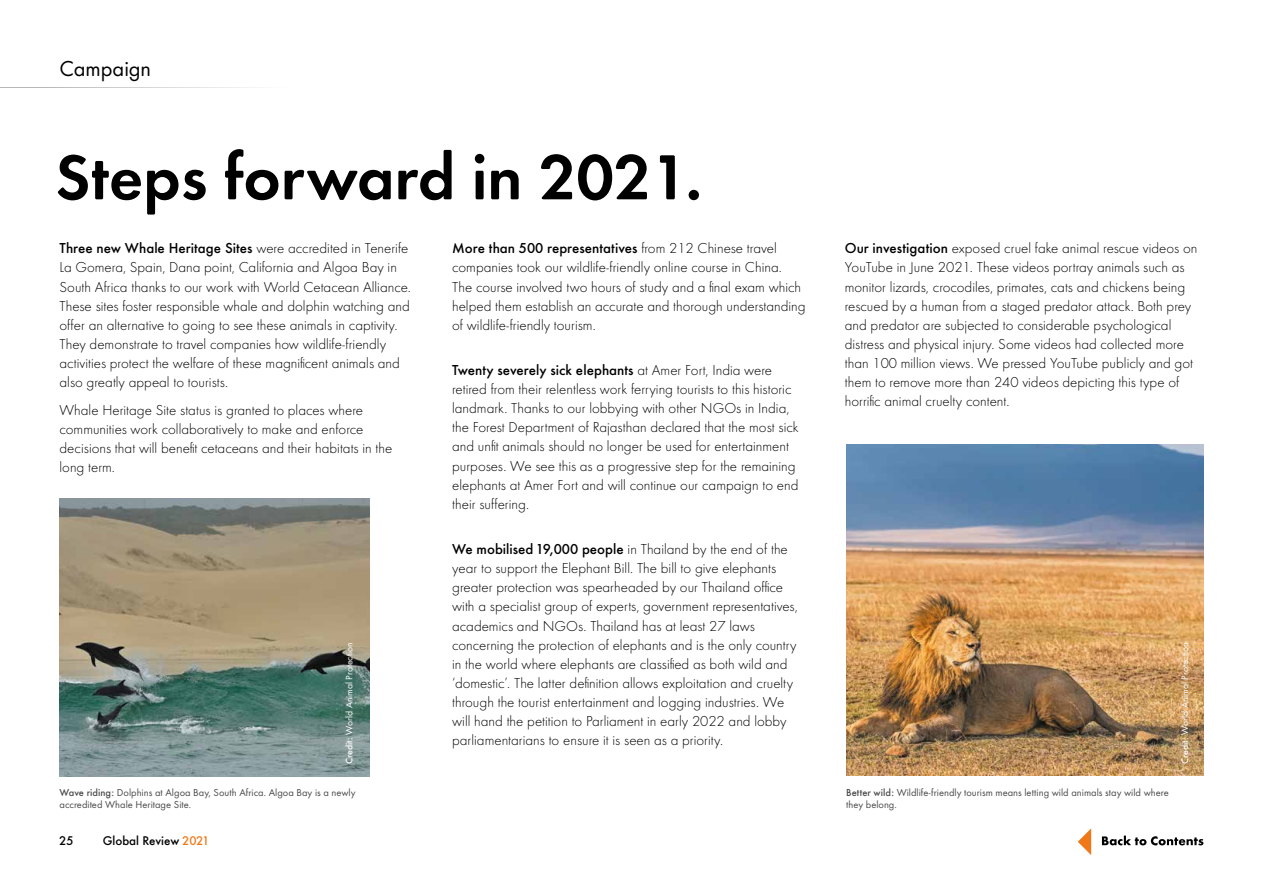
<style>
.page{position:relative;width:1263px;height:893px;background:#fff}
.page>*{position:absolute;margin:0;border:0;box-sizing:border-box;transform-origin:0 0}
.t1{font:600 66px "Futura Round";color:#000}
.t2{font:22.5px "Futura Round";letter-spacing:-.005em;color:#000}
.t3{font:300 15px/19.2px "Futura Round";color:#000}
.t4{font:500 13.2px "Futura Round";color:#000}
.t5{font:10.5px/12px "Futura Round";color:#4a4a49}
.t6{font:9.75px "Futura Round";color:#fff}
.s1{font-weight:500}
.s2{color:#ef7918}
</style>
<div class="page">
<img style="left:846px;top:444px;width:357px;height:331px">
<img style="left:60px;top:499px;width:310px;height:277px">
<hr style="left:0;top:87px;width:438px;height:1px;background:#b8b7b7">
<svg style="left:1102px;top:836px;width:101px;height:9px"></svg>
<svg style="left:1078px;top:828px;width:13px;height:27px"></svg>
<h2 class="t2" style="left:60px;top:52px;width:93px">Campaign</h2>
<h1 class="t1" style="left:55px;top:128px;width:648px">Steps forward in 2021.</h1>
<p class="t3" style="left:60px;top:238px;width:353px"><span class="s1">Three new Whale Heritage Sites</span> were accredited in Tenerife La Gomera, Spain, Dana point, California and Algoa Bay in South Africa thanks to our work with World Cetacean Alliance.<br>These sites foster responsible whale and dolphin watching and offer an alternative to going to see these animals in captivity.<br>They demonstrate to travel companies how wildlife-friendly activities protect the welfare of these magnificent animals and also greatly appeal to tourists.</p>
<p class="t3" style="left:60px;top:400px;width:334px">Whale Heritage Site status is granted to places where communities work collaboratively to make and enforce decisions that will benefit cetaceans and their habitats in the long term.</p>
<p class="t6" style="left:342px;top:764px;width:123px;rotate:-90deg"><span class="s1">Credit:</span> World Animal Protection</p>
<p class="t3" style="left:452px;top:238px;width:355px"><span class="s1">More than 500 representatives</span> from 212 Chinese travel companies took our wildlife-friendly online course in China.<br>The course involved two hours of study and a final exam which helped them establish an accurate and thorough understanding of wildlife-friendly tourism.</p>
<p class="t3" style="left:452px;top:360px;width:348px"><span class="s1">Twenty severely sick elephants</span> at Amer Fort, India were retired from their relentless work ferrying tourists to this historic landmark. Thanks to our lobbying with other NGOs in India, the Forest Department of Rajasthan declared that the most sick and unfit animals should no longer be used for entertainment purposes. We see this as a progressive step for the remaining elephants at Amer Fort and will continue our campaign to end their suffering.</p>
<p class="t3" style="left:452px;top:539px;width:347px"><span class="s1">We mobilised 19,000 people</span> in Thailand by the end of the year to support the Elephant Bill. The bill to give elephants greater protection was spearheaded by our Thailand office with a specialist group of experts, government representatives, academics and NGOs. Thailand has at least 27 laws concerning the protection of elephants and is the only country in the world where elephants are classified as both wild and ‘domestic’. The latter definition allows exploitation and cruelty through the tourist entertainment and logging industries. We will hand the petition to Parliament in early 2022 and lobby parliamentarians to ensure it is seen as a priority.</p>
<p class="t3" style="left:845px;top:238px;width:354px"><span class="s1">Our investigation</span> exposed cruel fake animal rescue videos on YouTube in June 2021. These videos portray animals such as monitor lizards, crocodiles, primates, cats and chickens being rescued by a human from a staged predator attack. Both prey and predator are subjected to considerable psychological distress and physical injury. Some videos had collected more than 100 million views. We pressed YouTube publicly and got them to remove more than 240 videos depicting this type of horrific animal cruelty content.</p>
<p class="t6" style="left:1178px;top:764px;width:123px;rotate:-90deg"><span class="s1">Credit:</span> World Animal Protection</p>
<p class="t5" style="left:60px;top:786px;width:297px"><span class="s1">Wave riding:</span> Dolphins at Algoa Bay, South Africa. Algoa Bay is a newly accredited Whale Heritage Site.</p>
<p class="t5" style="left:846px;top:786px;width:324px"><span class="s1">Better wild:</span> Wildlife-friendly tourism means letting wild animals stay wild where they belong.</p>
<p class="t4" style="left:60px;top:831px;width:15px">25</p>
<p class="t4" style="left:103px;top:831px;width:107px">Global Review <span class="s2">2021</span></p>
</div>
